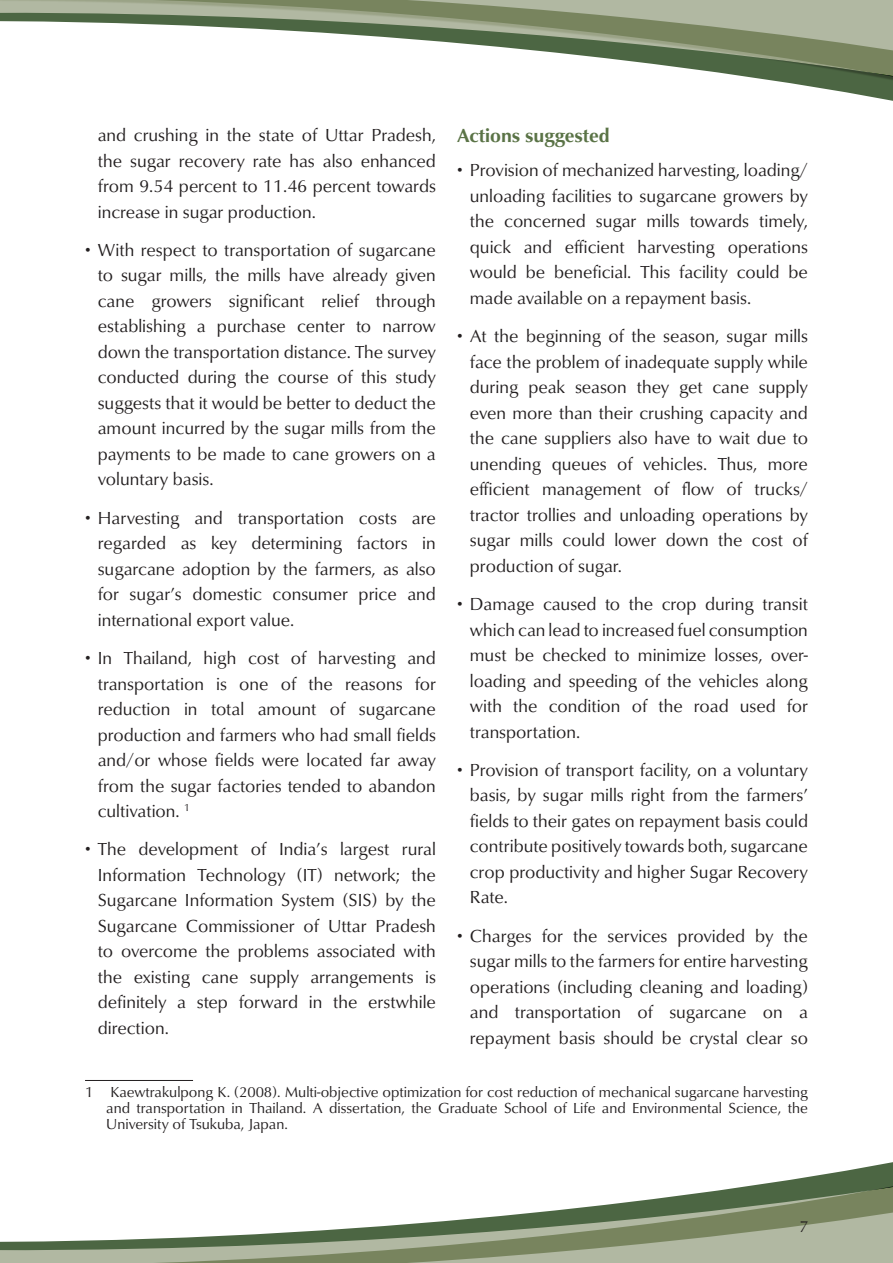
<style>
.page{position:relative;width:893px;height:1263px;background:#fff}
.page>*{position:absolute;margin:0;border:0;box-sizing:border-box;transform-origin:0 0}
.Heading_1{font:700 19.5px "Classico URW";color:#5a7346}
.t1{font:18px/25.5px "Classico URW";color:#231f20;text-align:justify}
.t2{font:16.5px "Classico URW";color:#231f20}
.Information_souces{font:15px/16.2px "Classico URW";color:#231f20;text-align:justify}
</style>
<div class="page">
<svg style="left:796px;top:84px;width:97px;height:17px"></svg>
<svg style="left:763px;top:1162px;width:130px;height:22px"></svg>
<div style="left:0;top:0;width:893px;height:84px;background:#231f20;opacity:.5"></div>
<svg style="left:0;top:0;width:893px;height:79px"></svg>
<svg style="left:0;top:1184px;width:893px;height:79px"></svg>
<hr style="left:85px;top:1080px;width:108px;height:1px;background:#231f20">
<p class="t1" style="left:98px;top:123px;width:340px">and crushing in the state of Uttar Pradesh, the sugar recovery rate has also enhanced from 9.54 percent to 11.46 percent towards increase in sugar production.</p>
<p class="t1" style="left:98px;top:237px;width:340px;text-indent:-13px">• With respect to transportation of sugarcane to sugar mills, the mills have already given cane growers significant relief through establishing a purchase center to narrow down the transportation distance. The survey conducted during the course of this study suggests that it would be better to deduct the amount incurred by the sugar mills from the payments to be made to cane growers on a voluntary basis.</p>
<p class="t1" style="left:98px;top:505px;width:340px;text-indent:-13px">• Harvesting and transportation costs are regarded as key determining factors in sugarcane adoption by the farmers, as also for sugar’s domestic consumer price and international export value.</p>
<p class="t1" style="left:98px;top:645px;width:340px;text-indent:-13px">• In Thailand, high cost of harvesting and transportation is one of the reasons for reduction in total amount of sugarcane production and farmers who had small fields and/or whose fields were located far away from the sugar factories tended to abandon cultivation. <sup>1</sup></p>
<p class="t1" style="left:98px;top:837px;width:340px;text-indent:-13px">• The development of India’s largest rural Information Technology (IT) network; the Sugarcane Information System (SIS) by the Sugarcane Commissioner of Uttar Pradesh to overcome the problems associated with the existing cane supply arrangements is definitely a step forward in the erstwhile direction.</p>
<p class="Heading_1" style="left:457px;top:124px;width:154px">Actions suggested</p>
<p class="t1" style="left:470px;top:158px;width:340px;text-indent:-13px">• Provision of mechanized harvesting, loading/ unloading facilities to sugarcane growers by the concerned sugar mills towards timely, quick and efficient harvesting operations would be beneficial. This facility could be made available on a repayment basis.</p>
<p class="t1" style="left:470px;top:324px;width:340px;text-indent:-13px">• At the beginning of the season, sugar mills face the problem of inadequate supply while during peak season they get cane supply even more than their crushing capacity and the cane suppliers also have to wait due to unending queues of vehicles. Thus, more efficient management of flow of trucks/ tractor trollies and unloading operations by sugar mills could lower down the cost of production of sugar.</p>
<p class="t1" style="left:470px;top:591px;width:340px;text-indent:-13px">• Damage caused to the crop during transit which can lead to increased fuel consumption must be checked to minimize losses, over&shy;loading and speeding of the vehicles along with the condition of the road used for transportation.</p>
<p class="t1" style="left:470px;top:757px;width:340px;text-indent:-13px">• Provision of transport facility, on a voluntary basis, by sugar mills right from the farmers’ fields to their gates on repayment basis could contribute positively towards both, sugarcane crop productivity and higher Sugar Recovery Rate.</p>
<p class="t1" style="left:470px;top:923px;width:340px;text-indent:-13px">• Charges for the services provided by the sugar mills to the farmers for entire harvesting operations (including cleaning and loading) and transportation of sugarcane on a repayment basis should be crystal clear so</p>
<p class="Information_souces" style="left:106px;top:1084px;width:703px;text-indent:-21px">1 Kaewtrakulpong K. (2008). Multi-objective optimization for cost reduction of mechanical sugarcane harvesting and transportation in Thailand. A dissertation, the Graduate School of Life and Environmental Science, the University of Tsukuba, Japan.</p>
<p class="t2" style="left:799px;top:1216px;width:11px">7</p>
</div>
